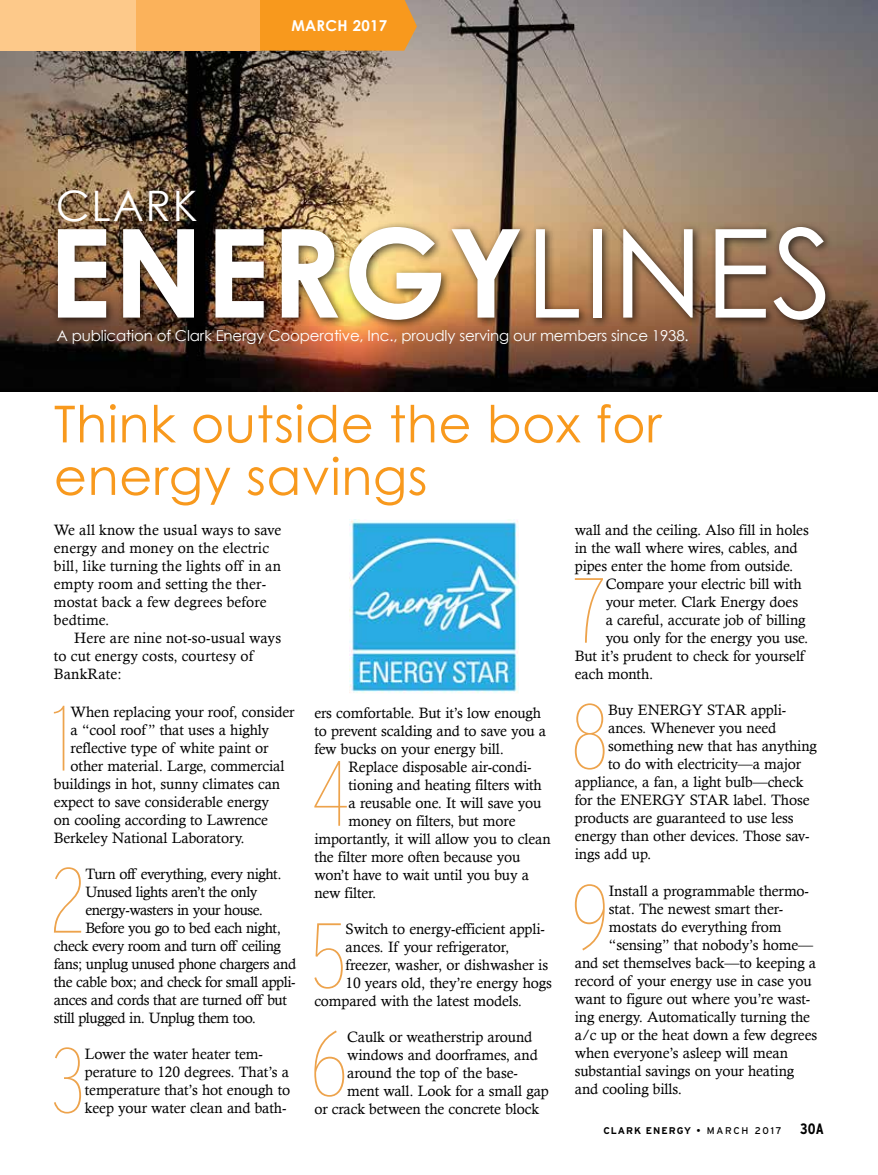
<style>
.page{position:relative;width:878px;height:1175px;background:#fff}
.page>*{position:absolute;margin:0;border:0;box-sizing:border-box;transform-origin:0 0}
.t1{font:700 123px "Century Gothic";letter-spacing:.01em;color:#fff}
.t2{font:100 condensed 92.1px "Interstate";color:#eda34c}
.t3{font:51px/52.5px "Century Gothic";letter-spacing:.01em;color:#f8991d}
.t4{font:42px "Century Gothic";letter-spacing:.04em;color:#fff}
.t5{font:15px/18px "Calisto";letter-spacing:-.01em;color:#000}
.t6{font:15px "Calisto";letter-spacing:-.03em;color:#000}
.t7{font:15px/18px "Calisto";letter-spacing:.01em;color:#000}
.t8{font:15px "Century Gothic";letter-spacing:-.01em;color:#fff}
.t9{font:700 15px "Century Gothic";letter-spacing:.02em;color:#fff}
.t10{font:700 9.75px "Interstate";letter-spacing:.1em;color:#000}
.s1{font-weight:400}
.s2{font-stretch:condensed;font-size:15px}
</style>
<div class="page">
<img style="left:0;top:0;width:878px;height:391px">
<div style="left:52px;top:221px;width:783px;height:109px;background:#000;opacity:.69"></div>
<svg style="left:259px;top:0;width:158px;height:51px;background:#f49922"></svg>
<div style="left:0;top:0;width:137px;height:51px;background:#fdc98a"></div>
<div style="left:136px;top:0;width:123px;height:51px;background:#fbb25b"></div>
<img style="left:349px;top:520px;width:169px;height:173px">
<p class="t9" style="left:291px;top:16px;width:97px">MARCH 2017</p>
<h3 class="t4" style="left:56px;top:180px;width:143px">CLARK</h3>
<h1 class="t1" style="left:48px;top:195px;width:786px">ENERGY<span class="s1">LINES</span></h1>
<p class="t8" style="left:57px;top:326px;width:633px">A publication of Clark Energy Cooperative, Inc., proudly serving our members since 1938.</p>
<h3 class="t3" style="left:54px;top:397px;width:609px">Think outside the box for energy savings</h3>
<p class="t7" style="left:54px;top:520px;width:229px">We all know the usual ways to save energy and money on the electric bill, like turning the lights off in an empty room and setting the ther&shy;mostat back a few degrees before bedtime.</p>
<p class="t7" style="left:54px;top:628px;width:229px;text-indent:20px">Here are nine not-so-usual ways to cut energy costs, courtesy of<br>BankRate:</p>
<h2 class="t2" style="left:52px;top:686px;width:20px">1</h2>
<p class="t5" style="left:71px;top:702px;width:225px">When replacing your roof, consider</p>
<p class="t5" style="left:71px;top:720px;width:200px">a “cool roof” that uses a highly</p>
<p class="t5" style="left:71px;top:738px;width:199px">reflective type of white paint or</p>
<p class="t5" style="left:71px;top:756px;width:215px">other material. Large, commercial</p>
<p class="t5" style="left:54px;top:774px;width:228px">buildings in hot, sunny climates can</p>
<p class="t5" style="left:54px;top:792px;width:217px">expect to save considerable energy</p>
<p class="t5" style="left:54px;top:810px;width:216px">on cooling according to Lawrence</p>
<p class="t5" style="left:54px;top:828px;width:192px">Berkeley National Laboratory.</p>
<h2 class="t2" style="left:50px;top:848px;width:37px">2</h2>
<p class="t6" style="left:85px;top:864px;width:198px">Turn off everything, every night.</p>
<p class="t6" style="left:85px;top:882px;width:173px">Unused lights aren’t the only</p>
<p class="t6" style="left:85px;top:900px;width:179px">energy-wasters in your house.</p>
<p class="t6" style="left:85px;top:918px;width:197px">Before you go to bed each night,</p>
<p class="t6" style="left:54px;top:936px;width:228px">check every room and turn off ceiling</p>
<p class="t6" style="left:54px;top:954px;width:244px">fans; unplug unused phone chargers and</p>
<p class="t6" style="left:54px;top:972px;width:243px">the cable box; and check for small appli-</p>
<p class="t6" style="left:54px;top:990px;width:235px">ances and cords that are turned off but</p>
<p class="t6" style="left:54px;top:1008px;width:204px">still plugged in. Unplug them too.</p>
<h2 class="t2" style="left:51px;top:1028px;width:36px">3</h2>
<p class="t5" style="left:85px;top:1044px;width:207px">Lower the water heater tem&shy;perature to 120 degrees. That’s a temperature that’s hot enough to keep your water clean and bath-</p>
<p class="t5" style="left:314px;top:703px;width:233px">ers comfortable. But it’s low enough to prevent scalding and to save you a few bucks on your energy bill.</p>
<h2 class="t2" style="left:312px;top:741px;width:38px">4</h2>
<p class="t5" style="left:348px;top:757px;width:184px">Replace disposable air-condi-</p>
<p class="t5" style="left:348px;top:775px;width:195px">tioning and heating filters with</p>
<p class="t5" style="left:348px;top:793px;width:194px">a reusable one. It will save you</p>
<p class="t5" style="left:348px;top:811px;width:169px">money on filters, but more</p>
<p class="t5" style="left:314px;top:829px;width:238px">importantly, it will allow you to clean</p>
<p class="t5" style="left:314px;top:847px;width:207px">the filter more often because you</p>
<p class="t5" style="left:314px;top:865px;width:216px">won’t have to wait until you buy a</p>
<p class="t5" style="left:314px;top:883px;width:64px">new filter.</p>
<h2 class="t2" style="left:310px;top:903px;width:37px">5</h2>
<p class="t5" style="left:345px;top:919px;width:201px">Switch to energy-efficient appli-</p>
<p class="t5" style="left:345px;top:937px;width:165px">ances. If your refrigerator,</p>
<p class="t5" style="left:345px;top:955px;width:204px">freezer, washer, or dishwasher is</p>
<p class="t5" style="left:345px;top:973px;width:208px">10 years old, they’re energy hogs</p>
<p class="t5" style="left:314px;top:991px;width:209px">compared with the latest models.</p>
<h2 class="t2" style="left:309px;top:1011px;width:40px">6</h2>
<p class="t5" style="left:347px;top:1027px;width:187px">Caulk or weatherstrip around</p>
<p class="t5" style="left:347px;top:1045px;width:192px">windows and doorframes, and</p>
<p class="t5" style="left:347px;top:1063px;width:172px">around the top of the base-</p>
<p class="t5" style="left:347px;top:1081px;width:203px">ment wall. Look for a small gap</p>
<p class="t5" style="left:314px;top:1099px;width:226px">or crack between the concrete block</p>
<p class="t5" style="left:575px;top:520px;width:235px">wall and the ceiling. Also fill in holes in the wall where wires, cables, and pipes enter the home from outside.</p>
<h2 class="t2" style="left:573px;top:558px;width:35px">7</h2>
<p class="t5" style="left:605px;top:574px;width:197px">Compare your electric bill with</p>
<p class="t5" style="left:605px;top:592px;width:194px">your meter. Clark Energy does</p>
<p class="t5" style="left:605px;top:610px;width:201px">a careful, accurate job of billing</p>
<p class="t5" style="left:605px;top:628px;width:204px">you only for the energy you use.</p>
<p class="t5" style="left:575px;top:646px;width:231px">But it’s prudent to check for yourself</p>
<p class="t5" style="left:575px;top:664px;width:80px">each month.</p>
<h2 class="t2" style="left:570px;top:684px;width:40px">8</h2>
<p class="t5" style="left:608px;top:700px;width:179px">Buy ENERGY STAR appli-</p>
<p class="t5" style="left:608px;top:718px;width:170px">ances. Whenever you need</p>
<p class="t5" style="left:608px;top:736px;width:210px">something new that has anything</p>
<p class="t5" style="left:608px;top:754px;width:194px">to do with electricity—a major</p>
<p class="t5" style="left:575px;top:772px;width:230px">appliance, a fan, a light bulb—check</p>
<p class="t5" style="left:575px;top:790px;width:236px">for the ENERGY STAR label. Those</p>
<p class="t5" style="left:575px;top:808px;width:220px">products are guaranteed to use less</p>
<p class="t5" style="left:575px;top:826px;width:236px">energy than other devices. Those sav-</p>
<p class="t5" style="left:575px;top:844px;width:78px">ings add up.</p>
<h2 class="t2" style="left:571px;top:865px;width:40px">9</h2>
<p class="t5" style="left:609px;top:881px;width:201px">Install a programmable thermo-</p>
<p class="t5" style="left:609px;top:899px;width:176px">stat. The newest smart ther-</p>
<p class="t5" style="left:609px;top:917px;width:174px">mostats do everything from</p>
<p class="t5" style="left:609px;top:935px;width:206px">“sensing” that nobody’s home—</p>
<p class="t5" style="left:575px;top:953px;width:243px">and set themselves back—to keeping a</p>
<p class="t5" style="left:575px;top:971px;width:238px">record of your energy use in case you</p>
<p class="t5" style="left:575px;top:989px;width:237px">want to figure out where you’re wast-</p>
<p class="t5" style="left:575px;top:1007px;width:237px">ing energy. Automatically turning the</p>
<p class="t5" style="left:575px;top:1025px;width:244px">a/c up or the heat down a few degrees</p>
<p class="t5" style="left:575px;top:1043px;width:215px">when everyone’s asleep will mean</p>
<p class="t5" style="left:575px;top:1061px;width:221px">substantial savings on your heating</p>
<p class="t5" style="left:575px;top:1079px;width:108px">and cooling bills.</p>
<p class="t10" style="left:603px;top:1125px;width:222px">CLARK ENERGY <span class="s1">• MARCH 2017</span> <span class="s2">30A</span></p>
</div>
